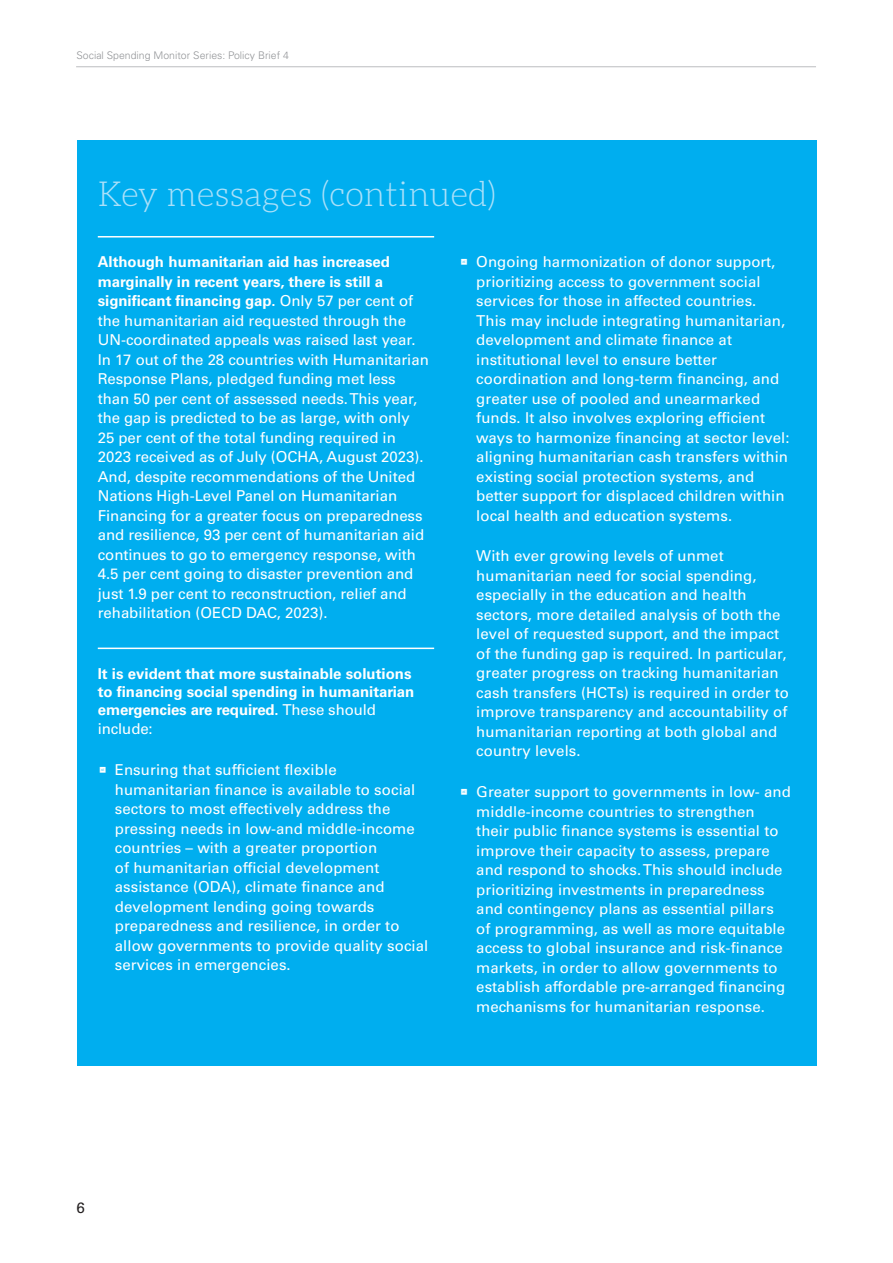
<style>
.page{position:relative;width:893px;height:1263px;background:#fff}
.page>*{position:absolute;margin:0;border:0;box-sizing:border-box;transform-origin:0 0}
.t1{font:300 34.5px "Aleo";letter-spacing:.005em;color:#aae0f9}
.t2{font:15px/19.5px "Univers LT Std";letter-spacing:.005em;color:#fff}
.t3{font:700 15px/18px "Univers LT Std";color:#fff}
.t4{font:15px "Univers LT Std";color:#231f20}
.t5{font:300 10.5px "Univers LT Std";color:#939598}
.s1{font-weight:700}
.s2{font-weight:400}
</style>
<div class="page">
<div style="left:77px;top:140px;width:739px;height:926px;background:#00aeef"></div>
<hr style="left:98px;top:236px;width:336px;height:1px;background:#fff">
<hr style="left:98px;top:648px;width:336px;height:1px;background:#fff">
<hr style="left:76px;top:66px;width:740px;height:1px;background:#bcbdc0">
<p class="t5" style="left:77px;top:49px;width:214px">Social Spending Monitor Series: Policy Brief 4</p>
<p class="t1" style="left:98px;top:175px;width:400px">Key messages (continued)</p>
<p class="t2" style="left:98px;top:252px;width:333px"><span class="s1">Although humanitarian aid has increased marginally in recent years, there is still a significant financing gap.</span> Only 57 per cent of the humanitarian aid requested through the UN-coordinated appeals was raised last year.<br>In 17 out of the 28 countries with Humanitarian Response Plans, pledged funding met less than 50 per cent of assessed needs. This year, the gap is predicted to be as large, with only 25 per cent of the total funding required in 2023 received as of July (OCHA, August 2023).<br>And, despite recommendations of the United Nations High-Level Panel on Humanitarian Financing for a greater focus on preparedness and resilience, 93 per cent of humanitarian aid continues to go to emergency response, with 4.5 per cent going to disaster prevention and just 1.9 per cent to reconstruction, relief and rehabilitation (OECD DAC, 2023).</p>
<p class="t3" style="left:98px;top:665px;width:318px">It is evident that more sustainable solutions to financing social spending in humanitarian emergencies are required. <span class="s2">These should</span></p>
<p class="t2" style="left:98px;top:719px;width:57px">include:</p>
<p class="t2" style="left:115px;top:760px;width:315px">Ensuring that sufficient flexible humanitarian finance is available to social sectors to most effectively address the pressing needs in low-and middle-income countries – with a greater proportion<br>of humanitarian official development assistance (ODA), climate finance and development lending going towards preparedness and resilience, in order to allow governments to provide quality social services in emergencies.</p>
<p class="t2" style="left:476px;top:252px;width:315px">Ongoing harmonization of donor support, prioritizing access to government social services for those in affected countries.<br>This may include integrating humanitarian, development and climate finance at institutional level to ensure better coordination and long-term financing, and greater use of pooled and unearmarked funds. It also involves exploring efficient ways to harmonize financing at sector level: aligning humanitarian cash transfers within existing social protection systems, and better support for displaced children within local health and education systems.</p>
<p class="t2" style="left:476px;top:546px;width:314px">With ever growing levels of unmet humanitarian need for social spending, especially in the education and health sectors, more detailed analysis of both the level of requested support, and the impact of the funding gap is required. In particular, greater progress on tracking humanitarian cash transfers (HCTs) is required in order to improve transparency and accountability of humanitarian reporting at both global and country levels.</p>
<p class="t2" style="left:476px;top:782px;width:316px">Greater support to governments in low- and middle-income countries to strengthen their public finance systems is essential to improve their capacity to assess, prepare and respond to shocks. This should include prioritizing investments in preparedness and contingency plans as essential pillars of programming, as well as more equitable access to global insurance and risk-finance markets, in order to allow governments to establish affordable pre-arranged financing mechanisms for humanitarian response.</p>
<p class="t4" style="left:77px;top:1198px;width:10px">6</p>
</div>
